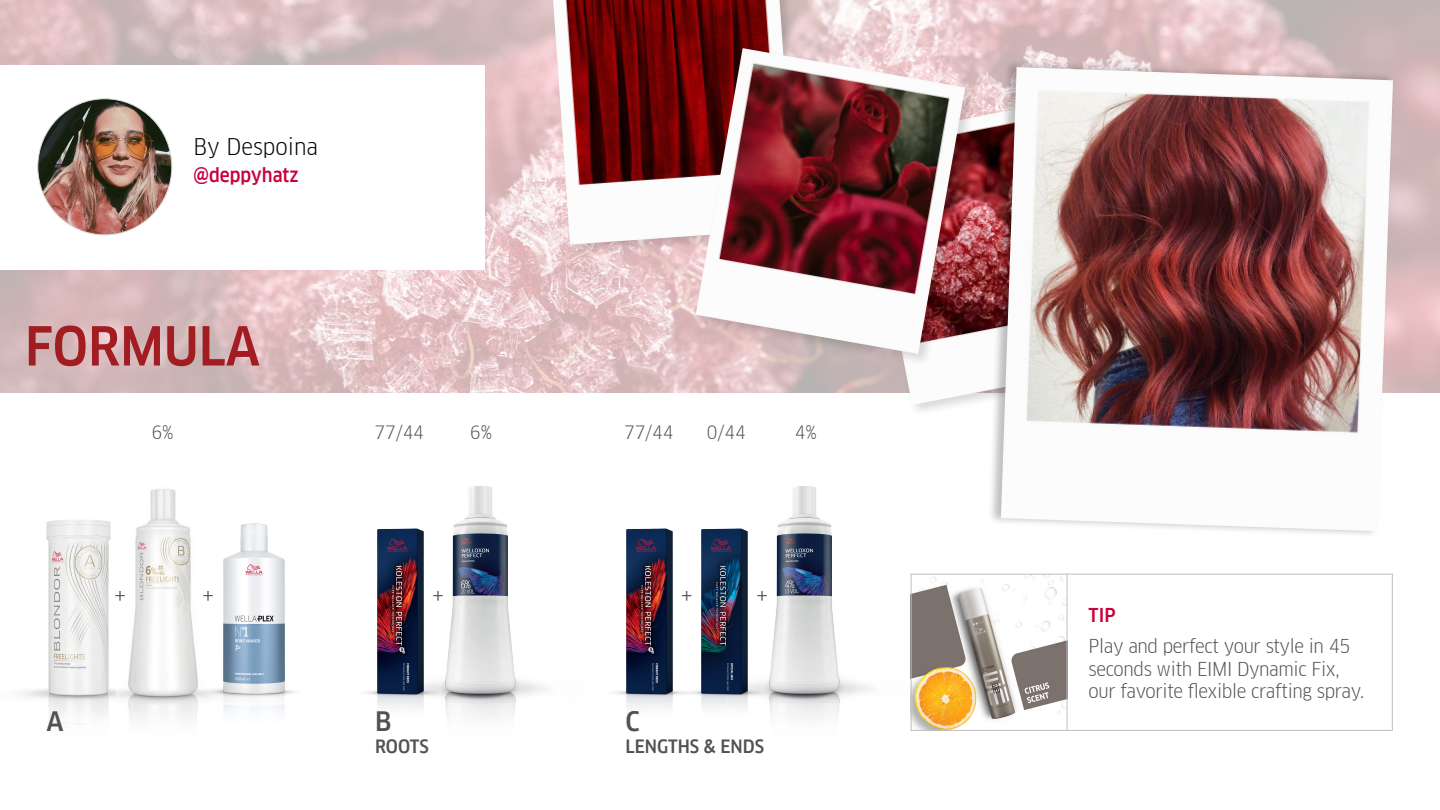
<style>
.page{position:relative;width:1440px;height:810px;background:#fff}
.page>*{position:absolute;margin:0;border:0;box-sizing:border-box;transform-origin:0 0}
.t1{font:500 52.5px "Clan Offc Pro Narr";color:#a21d22}
.t2{font:500 26.25px "Clan Offc Pro Narr";color:#525252}
.t3{font:23.85px "Clan Offc Pro Narr";color:#505050}
.t4{font:22.5px "Clan Offc Pro Narr";color:#000}
.t5{font:18.75px/22.5px "Clan Offc Pro Narr";letter-spacing:-.02em;color:#525252}
.t6{font:500 18.75px "Clan Offc Pro Narr";color:#c8003c}
.t7{font:18px "Clan Offc Pro Narr";color:#505050}
.t8{font:500 18px "Clan Offc Pro Narr";color:#525252}
</style>
<div class="page">
<img style="left:22px;top:520px;width:95px;height:185px">
<img style="left:117px;top:489px;width:69px;height:216px">
<img style="left:915px;top:576px;width:152px;height:153px">
<img style="left:462px;top:486px;width:85px;height:233px">
<img style="left:365px;top:521px;width:97px;height:198px">
<img style="left:0;top:0;width:1440px;height:393px">
<div style="left:0;top:65px;width:484px;height:205px;background:#fff"></div>
<img style="left:39px;top:100px;width:133px;height:135px">
<img style="left:861px;top:96px;width:126px;height:309px">
<div style="left:549px;top:0;width:260px;height:258px;background:#000;opacity:.15"></div>
<img style="left:553px;top:0;width:243px;height:245px">
<div style="left:693px;top:46px;width:285px;height:321px;background:#000;opacity:.15"></div>
<img style="left:696px;top:48px;width:269px;height:306px">
<div style="left:987px;top:59px;width:408px;height:480px;background:#000;opacity:.25"></div>
<img style="left:1001px;top:67px;width:392px;height:464px">
<div style="left:911px;top:574px;width:482px;height:157px;border:1px solid #bfbfbf"></div>
<img style="left:614px;top:528px;width:49px;height:180px">
<hr style="left:1067px;top:574px;width:1px;height:157px;background:#bfbfbf">
<img style="left:186px;top:523px;width:109px;height:194px">
<img style="left:786px;top:486px;width:129px;height:245px">
<img style="left:663px;top:521px;width:123px;height:198px">
<p class="t4" style="left:194px;top:134px;width:126px">By Despoina</p>
<p class="t6" style="left:194px;top:164px;width:107px">@deppyhatz</p>
<p class="t1" style="left:25px;top:316px;width:237px">FORMULA</p>
<p class="t7" style="left:152px;top:422px;width:24px">6%</p>
<p class="t7" style="left:470px;top:422px;width:24px">6%</p>
<p class="t7" style="left:624px;top:422px;width:51px">77/44</p>
<p class="t7" style="left:707px;top:422px;width:40px">0/44</p>
<p class="t7" style="left:374px;top:422px;width:51px">77/44</p>
<p class="t7" style="left:795px;top:422px;width:24px">4%</p>
<p class="t2" style="left:46px;top:706px;width:19px">A</p>
<p class="t3" style="left:114px;top:582px;width:14px">+</p>
<p class="t3" style="left:202px;top:582px;width:14px">+</p>
<p class="t3" style="left:756px;top:582px;width:14px">+</p>
<p class="t3" style="left:432px;top:582px;width:14px">+</p>
<p class="t3" style="left:681px;top:582px;width:14px">+</p>
<p class="t2" style="left:375px;top:706px;width:18px">B</p>
<p class="t8" style="left:375px;top:735px;width:55px">ROOTS</p>
<p class="t2" style="left:625px;top:706px;width:16px">C</p>
<p class="t8" style="left:625px;top:735px;width:140px">LENGTHS &amp; ENDS</p>
<p class="t6" style="left:1089px;top:604px;width:28px">TIP</p>
<p class="t5" style="left:1089px;top:635px;width:277px">Play and perfect your style in 45 seconds with EIMI Dynamic Fix, our favorite flexible crafting spray.</p>
</div>
